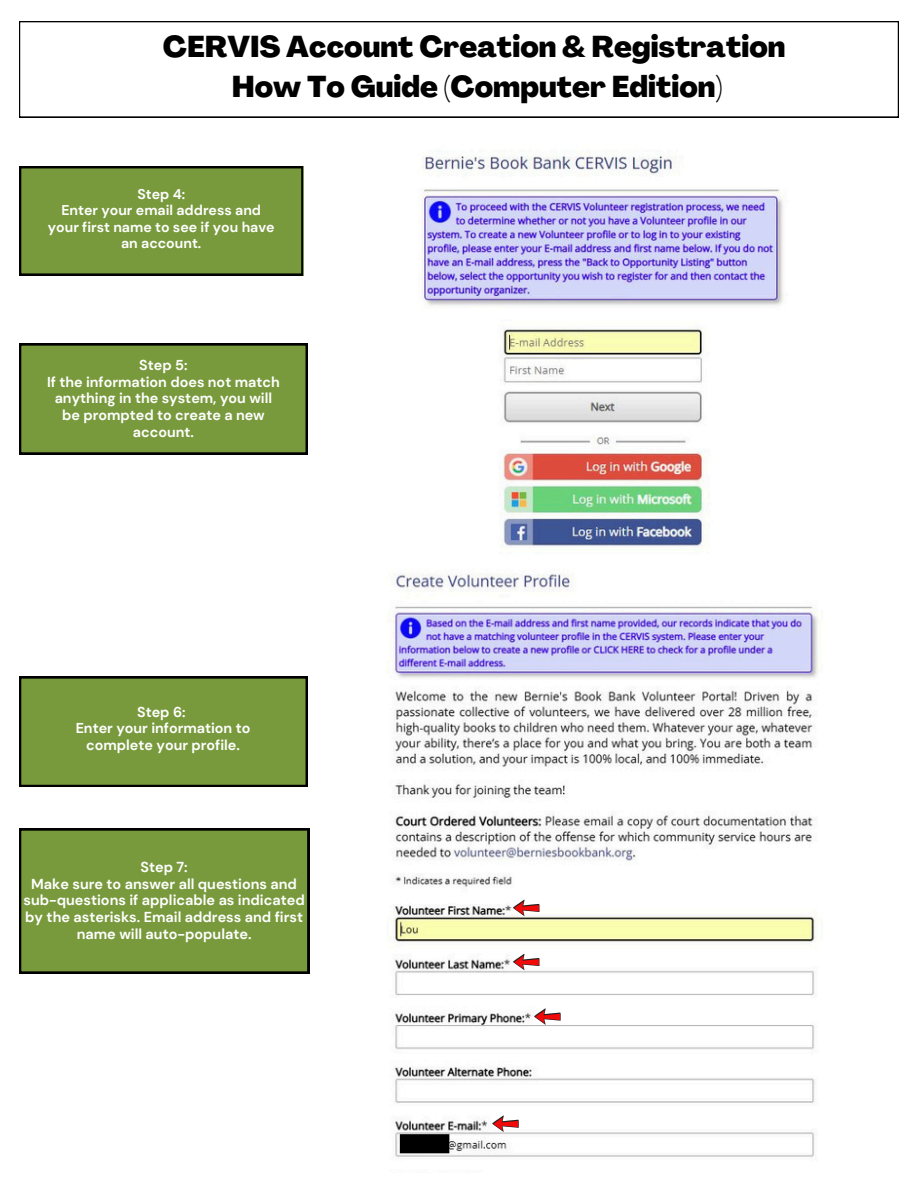
<style>
.page{position:relative;width:918px;height:1188px;background:#fff}
.page>*{position:absolute;margin:0;border:0;box-sizing:border-box;transform-origin:0 0}
.t1{font:800 29.7px/40.7px "Agrandir";color:#000;text-align:center}
.t2{font:700 14.4px/16.6px "DM Sans";color:#fff;text-align:center}
.t3{font:700 14.1px/16.4px "DM Sans";color:#fff;text-align:center}
</style>
<div class="page">
<svg style="left:19px;top:676px;width:288px;height:111px;background:#719139"></svg>
<svg style="left:19px;top:343px;width:288px;height:112px;background:#6f8e38"></svg>
<svg style="left:19px;top:21px;width:880px;height:96px"></svg>
<img style="left:422px;top:150px;width:363px;height:397px">
<div style="left:19px;top:828px;width:290px;height:145px;background:#789a3d"></div>
<svg style="left:19px;top:166px;width:284px;height:110px;background:#709039"></svg>
<img style="left:389px;top:572px;width:432px;height:585px">
<div style="left:400px;top:1134px;width:49px;height:19px;background:#000"></div>
<svg style="left:513px;top:900px;width:27px;height:16px"></svg>
<svg style="left:513px;top:954px;width:27px;height:16px"></svg>
<svg style="left:534px;top:1008px;width:27px;height:17px"></svg>
<svg style="left:492px;top:1116px;width:27px;height:16px"></svg>
<p class="t1" style="left:163px;top:29px;width:624px">CERVIS Account Creation &amp; Registration<br>How To Guide (Computer Edition)</p>
<p class="t3" style="left:137px;top:186px;width:49px">Step 4:</p>
<p class="t3" style="left:48px;top:202px;width:228px">Enter your email address and your first name to see if you have an account.</p>
<p class="t2" style="left:139px;top:357px;width:50px">Step 5:</p>
<p class="t2" style="left:47px;top:374px;width:234px">If the information does not match anything in the system, you will be prompted to create a new account.</p>
<h1 class="t2" style="left:137px;top:703px;width:50px">Step 6:</h1>
<p class="t2" style="left:76px;top:720px;width:176px">Enter your information to complete your profile.</p>
<p class="t2" style="left:141px;top:859px;width:49px">Step 7:</p>
<p class="t2" style="left:23px;top:876px;width:283px">Make sure to answer all questions and sub-questions if applicable as indicated by the asterisks. Email address and first name will auto-populate.</p>
</div>
